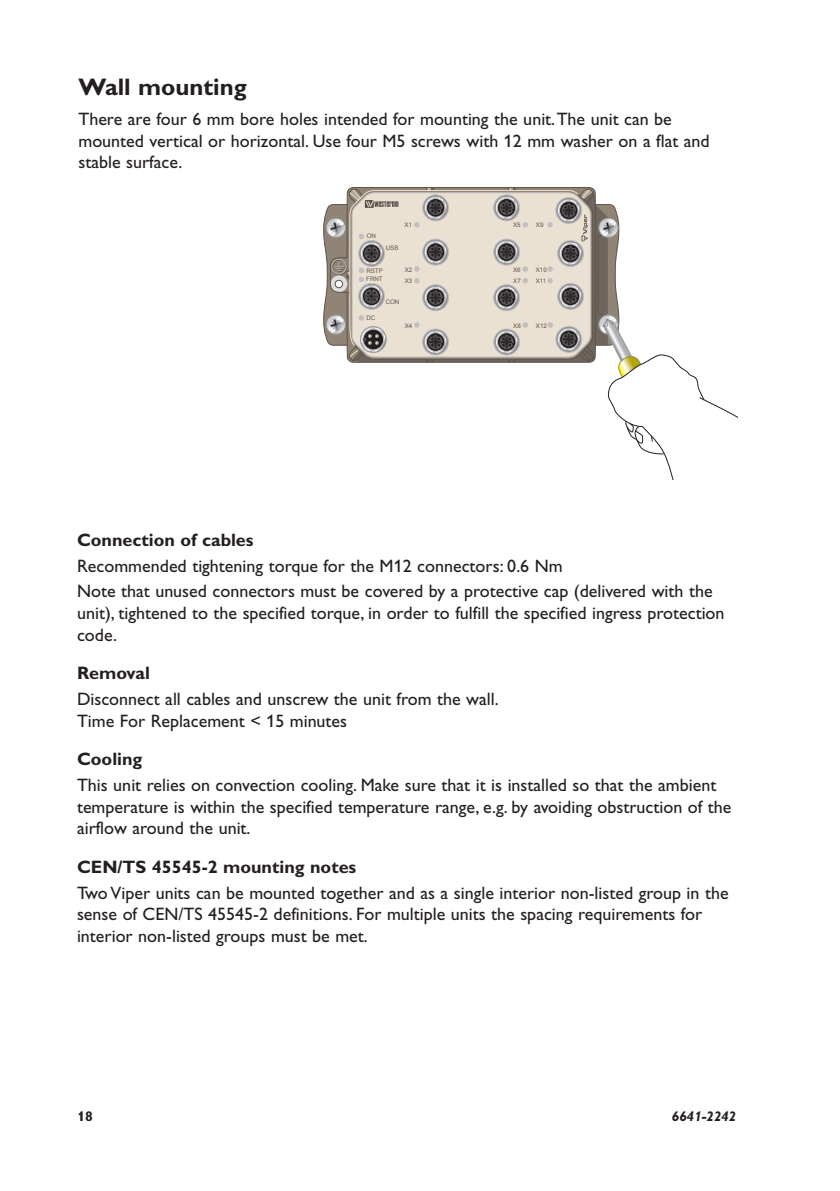
<style>
.page{position:relative;width:840px;height:1191px;background:#fff}
.page>*{position:absolute;margin:0;border:0;box-sizing:border-box;transform-origin:0 0}
.t1{font:700 24px "Gill Alt One Mod";color:#241f1f}
.t2{font:18px/21.6px "Gill Alt One Mod";color:#241f1f}
.t3{font:700 18px "Gill Alt One Mod";color:#241f1f}
.t4{font:italic 700 14px "Gill Alt One Mod";color:#241f1f}
.t5{font:700 14px "Gill Alt One Mod";color:#241f1f}
.t6{font:6.2px/11.4px "Arial";color:#5f5449}
</style>
<div class="page">
<svg style="left:323px;top:187px;width:414px;height:292px"></svg>
<h1 class="t1" style="left:78px;top:73px;width:170px">Wall mounting</h1>
<p class="t2" style="left:78px;top:108px;width:632px">There are four 6 mm bore holes intended for mounting the unit. The unit can be mounted vertical or horizontal. Use four M5 screws with 12 mm washer on a flat and stable surface.</p>
<p class="t6" style="left:366px;top:265px;width:18px;rotate:-1deg">RSTP</p>
<p class="t6" style="left:404px;top:264px;width:9px;rotate:-1deg">X2<br>X3</p>
<p class="t6" style="left:366px;top:273px;width:18px;rotate:-1deg">FRNT</p>
<p class="t3" style="left:77px;top:529px;width:178px">Connection of cables</p>
<p class="t2" style="left:77px;top:553px;width:636px;line-height:25.8px">Recommended tightening torque for the M12 connectors: 0.6 Nm<br>Note that unused connectors must be covered by a protective cap (delivered with the</p>
<p class="t2" style="left:77px;top:602px;width:648px">unit), tightened to the specified torque, in order to fulfill the specified ingress protection code.</p>
<p class="t3" style="left:77px;top:663px;width:74px">Removal</p>
<p class="t2" style="left:77px;top:688px;width:423px">Disconnect all cables and unscrew the unit from the wall.<br>Time For Replacement &lt; 15 minutes</p>
<p class="t3" style="left:77px;top:749px;width:67px">Cooling</p>
<p class="t2" style="left:77px;top:774px;width:655px">This unit relies on convection cooling. Make sure that it is installed so that the ambient temperature is within the specified temperature range, e.g. by avoiding obstruction of the airflow around the unit.</p>
<p class="t3" style="left:77px;top:856px;width:280px">CEN/TS 45545-2 mounting notes</p>
<p class="t2" style="left:77px;top:882px;width:652px">Two Viper units can be mounted together and as a single interior non-listed group in the sense of CEN/TS 45545-2 definitions. For multiple units the spacing requirements for interior non-listed groups must be met.</p>
<p class="t5" style="left:77px;top:1108px;width:17px">18</p>
<p class="t4" style="left:671px;top:1108px;width:66px">6641-2242</p>
</div>
